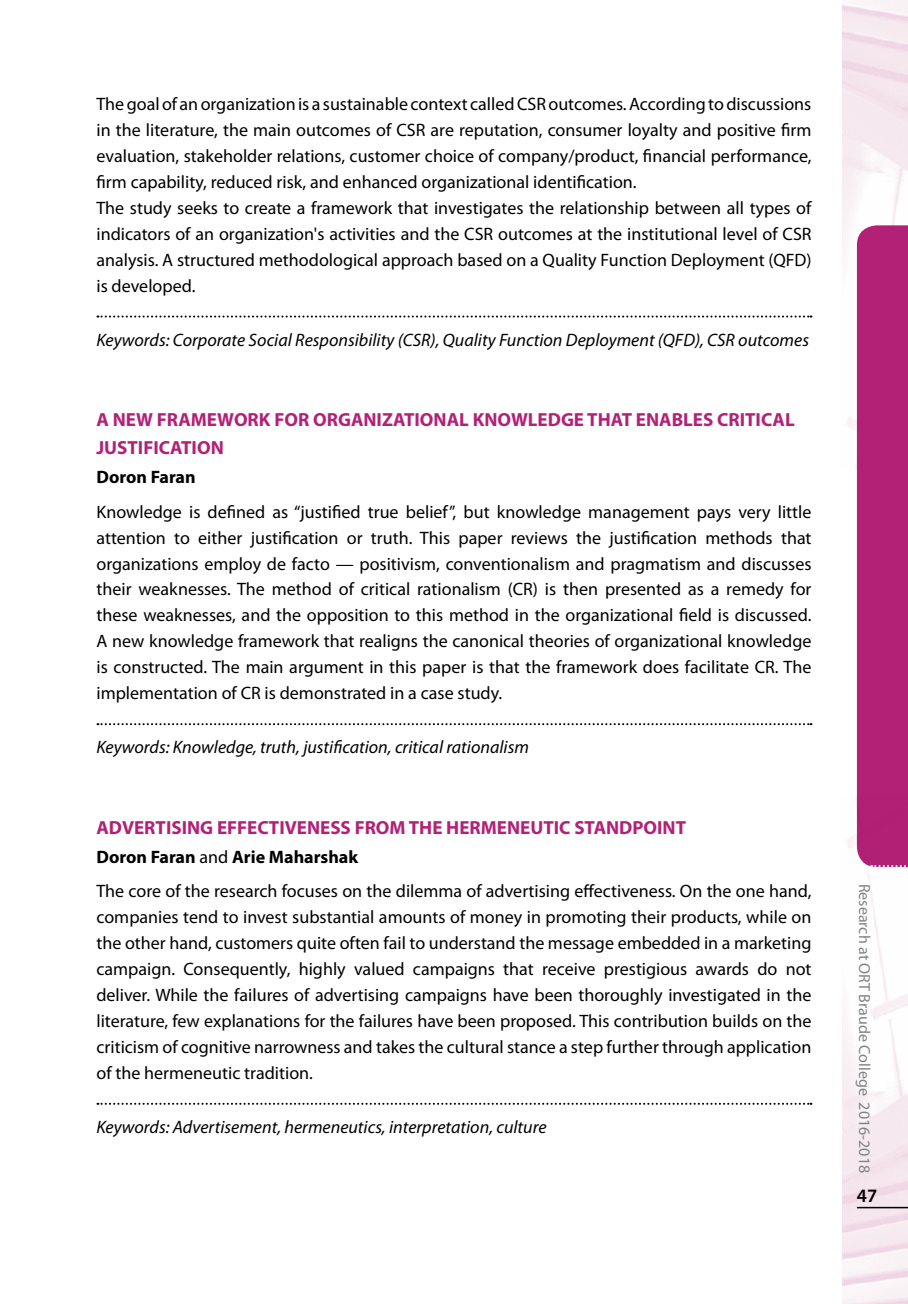
<style>
.page{position:relative;width:908px;height:1304px;background:#fff}
.page>*{position:absolute;margin:0;border:0;box-sizing:border-box;transform-origin:0 0}
.t1{font:700 19px/28px "Myriad Pro";color:#b32177}
.t2{font:600 19px "Myriad Pro";color:#000}
.t3{font:18px/26px "Myriad Pro";color:#000}
.t4{font:italic 18px "Myriad Pro";color:#000}
.t5{font:700 18px "Myriad Pro";color:#000}
.t6{font:16px "Myriad Pro";color:#808285}
.s1{font-weight:700}
</style>
<div class="page">
<img style="left:842px;top:837px;width:65px;height:467px">
<svg style="left:856px;top:225px;width:52px;height:642px;background:#b83181"></svg>
<svg style="left:97px;top:316px;width:714px;height:2px"></svg>
<svg style="left:97px;top:723px;width:714px;height:2px"></svg>
<svg style="left:97px;top:1103px;width:714px;height:2px"></svg>
<p class="t3" style="left:96px;top:91px;width:716px">The goal of an organization is a sustainable context called CSR outcomes. According to discussions in the literature, the main outcomes of CSR are reputation, consumer loyalty and positive firm evaluation, stakeholder relations, customer choice of company/product, financial performance, firm capability, reduced risk, and enhanced organizational identification.<br>The study seeks to create a framework that investigates the relationship between all types of indicators of an organization's activities and the CSR outcomes at the institutional level of CSR analysis. A structured methodological approach based on a Quality Function Deployment (QFD) is developed.</p>
<p class="t4" style="left:96px;top:329px;width:713px">Keywords: Corporate Social Responsibility (CSR), Quality Function Deployment (QFD), CSR outcomes</p>
<p class="t1" style="left:96px;top:405px;width:699px">A NEW FRAMEWORK FOR ORGANIZATIONAL KNOWLEDGE THAT ENABLES CRITICAL<br>JUSTIFICATION</p>
<p class="t5" style="left:96px;top:465px;width:101px">Doron Faran</p>
<p class="t3" style="left:96px;top:498px;width:716px;text-align:justify">Knowledge is defined as “justified true belief”, but knowledge management pays very little attention to either justification or truth. This paper reviews the justification methods that organizations employ de facto — positivism, conventionalism and pragmatism and discusses their weaknesses. The method of critical rationalism (CR) is then presented as a remedy for these weaknesses, and the opposition to this method in the organizational field is discussed.<br>A new knowledge framework that realigns the canonical theories of organizational knowledge is constructed. The main argument in this paper is that the framework does facilitate CR. The implementation of CR is demonstrated in a case study.</p>
<p class="t4" style="left:96px;top:736px;width:434px">Keywords: Knowledge, truth, justification, critical rationalism</p>
<p class="t1" style="left:96px;top:812px;width:591px">ADVERTISING EFFECTIVENESS FROM THE HERMENEUTIC STANDPOINT</p>
<p class="t3" style="left:96px;top:839px;width:716px;line-height:34.2px"><span class="s1">Doron Faran</span> and <span class="s1">Arie Maharshak<br></span>The core of the research focuses on the dilemma of advertising effectiveness. On the one hand,</p>
<p class="t3" style="left:96px;top:904px;width:716px;text-align:justify">companies tend to invest substantial amounts of money in promoting their products, while on the other hand, customers quite often fail to understand the message embedded in a marketing campaign. Consequently, highly valued campaigns that receive prestigious awards do not deliver. While the failures of advertising campaigns have been thoroughly investigated in the literature, few explanations for the failures have been proposed. This contribution builds on the criticism of cognitive narrowness and takes the cultural stance a step further through application of the hermeneutic tradition.</p>
<p class="t4" style="left:96px;top:1116px;width:451px">Keywords: Advertisement, hermeneutics, interpretation, culture</p>
<p class="t6" style="left:874px;top:884px;width:291px;rotate:90deg">Research at ORT Braude College 2016-2018</p>
<p class="t2" style="left:856px;top:1183px;width:22px">47</p>
</div>
